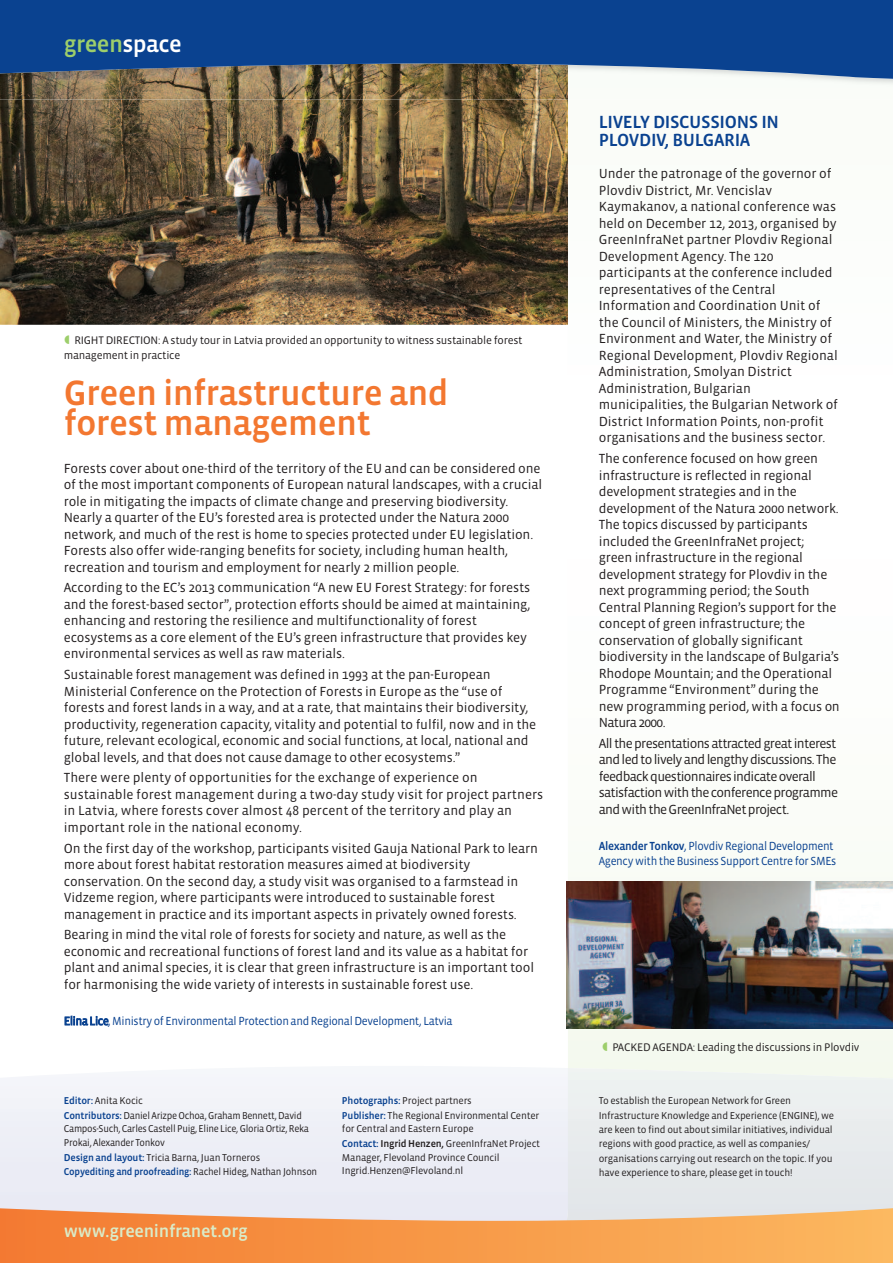
<style>
.page{position:relative;width:893px;height:1263px;background:#fff}
.page>*{position:absolute;margin:0;border:0;box-sizing:border-box;transform-origin:0 0}
.t1{font:36px/30px "Vista Sans Med";letter-spacing:-.02em;color:#f37730}
.t2{font:24px "Vista Sans Med";letter-spacing:-.025em;color:#9dce6b}
.t3{font:18px/18px "Vista Sans Med";letter-spacing:-.02em;color:#0a4290}
.t4{font:18px "Vista Sans Med";letter-spacing:-.02em;color:#daebc7}
.t5{font:13.5px/16.5px "Vista Sans";letter-spacing:-.01em;color:#231f20}
.t6{font:13.5px/16.5px "Vista Sans";letter-spacing:-.05em;color:#231f20}
.t7{font:12px/15px "Vista Sans";letter-spacing:-.03em;color:#0a4290;scale:.95 1}
.t8{font:11.25px/15px "Vista Sans";letter-spacing:-.02em;color:#231f20}
.t9{font:10.2px/14.4px "Vista Sans";letter-spacing:-.02em;color:#231f20}
.t10{font:10.2px/13.5px "Vista Sans";letter-spacing:-.02em;color:#231f20;scale:.95 1}
.t11{font:10.2px "Vista Sans Med";letter-spacing:-.02em;color:#0a4290;scale:.95 1}
.s1{color:#fff}
.s2{font-family:"Vista Sans Med";color:#0a4290}
.s3{font-family:"Vista Sans";color:#231f20}
.s4{font-family:"Vista Sans Med"}
</style>
<div class="page">
<img style="left:0;top:99px;width:504px;height:226px">
<svg style="left:504px;top:99px;width:389px;height:967px"></svg>
<div style="left:0;top:1066px;width:893px;height:141px;background:#eeeff6"></div>
<img style="left:548px;top:1068px;width:345px;height:139px">
<svg style="left:0;top:1207px;width:893px;height:56px;background:#f4a563"></svg>
<img style="left:0;top:91px;width:22px;height:8px">
<img style="left:22px;top:91px;width:546px;height:8px">
<svg style="left:0;top:0;width:893px;height:91px;background:#30578c"></svg>
<img style="left:567px;top:882px;width:326px;height:147px">
<svg style="left:603px;top:1042px;width:4px;height:8px"></svg>
<h2 class="t2" style="left:64px;top:30px;width:120px">green<span class="s1">space</span></h2>
<p class="t8" style="left:64px;top:332px;width:460px;text-indent:11px">RIGHT DIRECTION: A study tour in Latvia provided an opportunity to witness sustainable forest management in practice</p>
<h1 class="t1" style="left:64px;top:378px;width:386px">Green infrastructure and forest management</h1>
<p class="t5" style="left:64px;top:460px;width:480px">Forests cover about one-third of the territory of the EU and can be considered one of the most important components of European natural landscapes, with a crucial role in mitigating the impacts of climate change and preserving biodiversity.<br>Nearly a quarter of the EU’s forested area is protected under the Natura 2000 network, and much of the rest is home to species protected under EU legislation.<br>Forests also offer wide-ranging benefits for society, including human health, recreation and tourism and employment for nearly 2 million people.</p>
<p class="t5" style="left:64px;top:579px;width:468px">According to the EC’s 2013 communication “A new EU Forest Strategy: for forests and the forest-based sector”, protection efforts should be aimed at maintaining, enhancing and restoring the resilience and multifunctionality of forest ecosystems as a core element of the EU’s green infrastructure that provides key environmental services as well as raw materials.</p>
<p class="t5" style="left:64px;top:666px;width:474px">Sustainable forest management was defined in 1993 at the pan-European Ministerial Conference on the Protection of Forests in Europe as the “use of forests and forest lands in a way, and at a rate, that maintains their biodiversity, productivity, regeneration capacity, vitality and potential to fulfil, now and in the future, relevant ecological, economic and social functions, at local, national and global levels, and that does not cause damage to other ecosystems.”</p>
<p class="t5" style="left:64px;top:769px;width:481px">There were plenty of opportunities for the exchange of experience on sustainable forest management during a two-day study visit for project partners in Latvia, where forests cover almost 48 percent of the territory and play an important role in the national economy.</p>
<p class="t5" style="left:64px;top:840px;width:476px">On the first day of the workshop, participants visited Gauja National Park to learn more about forest habitat restoration measures aimed at biodiversity conservation. On the second day, a study visit was organised to a farmstead in Vidzeme region, where participants were introduced to sustainable forest management in practice and its important aspects in privately owned forests.</p>
<p class="t5" style="left:64px;top:926px;width:472px">Bearing in mind the vital role of forests for society and nature, as well as the economic and recreational functions of forest land and its value as a habitat for plant and animal species, it is clear that green infrastructure is an important tool for harmonising the wide variety of interests in sustainable forest use.</p>
<p class="t7" style="left:64px;top:1013px;width:411px">Elina Lice, Ministry of Environmental Protection and Regional Development, Latvia</p>
<p class="t9" style="left:64px;top:1093px;width:240px;line-height:14.9px"><span class="s2">Editor:</span> Anita Kocic<br><span class="s2">Contributors:</span> Daniel Arizpe Ochoa, Graham Bennett, David</p>
<p class="t10" style="left:64px;top:1122px;width:259px">Campos-Such, Carles Castell Puig, Eline Lice, Gloria Ortiz, Reka<br>Prokai, Alexander Tonkov</p>
<p class="t9" style="left:64px;top:1150px;width:198px"><span class="s2">Design and layout:</span> Tricia Barna, Juan Torneros</p>
<p class="t11" style="left:64px;top:1166px;width:268px">Copyediting and proofreading: <span class="s3">Rachel Hideg, Nathan Johnson</span></p>
<h3 class="t4" style="left:64px;top:1220px;width:185px">www.greeninfranet.org</h3>
<p class="t9" style="left:342px;top:1093px;width:199px;line-height:14.9px"><span class="s2">Photographs:</span> Project partners<br><span class="s2">Publisher:</span> The Regional Environmental Center</p>
<p class="t9" style="left:342px;top:1121px;width:200px;line-height:14.9px">for Central and Eastern Europe<br><span class="s2">Contact:</span> <span class="s4">Ingrid Henzen,</span> GreenInfraNet Project</p>
<p class="t9" style="left:342px;top:1150px;width:159px;line-height:13.5px">Manager, Flevoland Province Council<br>Ingrid.Henzen@Flevoland.nl</p>
<h3 class="t3" style="left:599px;top:113px;width:182px">LIVELY DISCUSSIONS IN<br>PLOVDIV, BULGARIA</h3>
<p class="t5" style="left:599px;top:165px;width:241px">Under the patronage of the governor of Plovdiv District, Mr. Vencislav Kaymakanov, a national conference was held on December 12, 2013, organised by GreenInfraNet partner Plovdiv Regional Development Agency. The 120 participants at the conference included representatives of the Central Information and Coordination Unit of the Council of Ministers, the Ministry of Environment and Water, the Ministry of Regional Development, Plovdiv Regional Administration, Smolyan District Administration, Bulgarian municipalities, the Bulgarian Network of District Information Points, non-profit organisations and the business sector.</p>
<p class="t5" style="left:599px;top:450px;width:242px">The conference focused on how green infrastructure is reflected in regional development strategies and in the development of the Natura 2000 network.<br>The topics discussed by participants included the GreenInfraNet project; green infrastructure in the regional development strategy for Plovdiv in the next programming period; the South Central Planning Region’s support for the concept of green infrastructure; the conservation of globally significant biodiversity in the landscape of Bulgaria’s Rhodope Mountain; and the Operational Programme “Environment” during the new programming period, with a focus on Natura2000.</p>
<p class="t6" style="left:599px;top:735px;width:241px">Allthepresentationsattractedgreatinterest andledtolivelyandlengthydiscussions.The feedbackquestionnairesindicateoverall satisfactionwiththeconferenceprogramme andwiththeGreenInfraNetproject.</p>
<p class="t7" style="left:599px;top:838px;width:252px"><span class="s4">Alexander Tonkov</span>, Plovdiv Regional Development<br>Agency with the Business Support Centre for SMEs</p>
<p class="t8" style="left:612px;top:1039px;width:249px">PACKED AGENDA: Leading the discussions in Plovdiv</p>
<p class="t9" style="left:599px;top:1093px;width:237px">To establish the European Network for Green Infrastructure Knowledge and Experience (ENGINE), we are keen to find out about similar initiatives, individual regions with good practice, as well as companies/ organisations carrying out research on the topic. If you have experience to share, please get in touch!</p>
</div>
